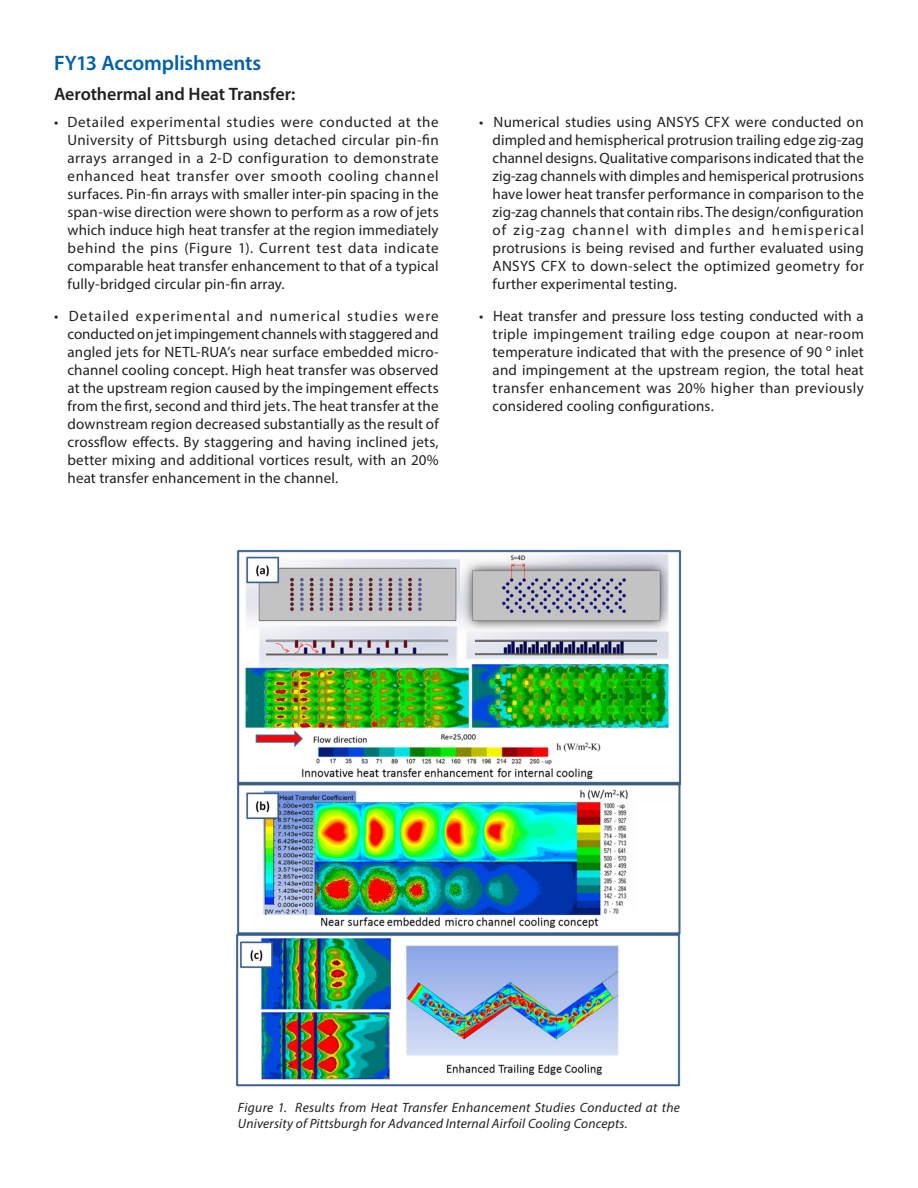
<style>
.page{position:relative;width:918px;height:1188px;background:#fff}
.page>*{position:absolute;margin:0;border:0;box-sizing:border-box;transform-origin:0 0}
.Subhead_1{font:600 21px "Myriad Pro";letter-spacing:-.01em;color:#0161ab}
.Subhead_2{font:600 18px "Myriad Pro";letter-spacing:-.005em;color:#231f20}
.Hanging_Indent__Bull{font:15px/18px "Myriad Pro";letter-spacing:.01em;color:#231f20;text-align:justify}
.t1{font:italic 13.5px/16.2px "Myriad Pro";letter-spacing:.015em;color:#231f20}
</style>
<div class="page">
<img style="left:236px;top:549px;width:446px;height:538px">
<p class="Subhead_1" style="left:54px;top:49px;width:209px">FY13 Accomplishments</p>
<p class="Subhead_2" style="left:54px;top:83px;width:243px">Aerothermal and Heat Transfer:</p>
<p class="Hanging_Indent__Bull" style="left:68px;top:113px;width:373px;text-indent:-14px">• Detailed experimental studies were conducted at the University of Pittsburgh using detached circular pin-fin arrays arranged in a 2-D configuration to demonstrate enhanced heat transfer over smooth cooling channel surfaces. Pin-fin arrays with smaller inter-pin spacing in the span-wise direction were shown to perform as a row of jets which induce high heat transfer at the region immediately behind the pins (Figure 1). Current test data indicate comparable heat transfer enhancement to that of a typical fully-bridged circular pin-fin array.</p>
<p class="Hanging_Indent__Bull" style="left:68px;top:307px;width:373px;text-indent:-14px">• Detailed experimental and numerical studies were conducted on jet impingement channels with staggered and angled jets for NETL-RUA’s near surface embedded micro&shy;channel cooling concept. High heat transfer was observed at the upstream region caused by the impingement effects from the first, second and third jets. The heat transfer at the downstream region decreased substantially as the result of crossflow effects. By staggering and having inclined jets, better mixing and additional vortices result, with an 20% heat transfer enhancement in the channel.</p>
<p class="Hanging_Indent__Bull" style="left:493px;top:113px;width:373px;text-indent:-14px">• Numerical studies using ANSYS CFX were conducted on dimpled and hemispherical protrusion trailing edge zig-zag channel designs. Qualitative comparisons indicated that the zig-zag channels with dimples and hemisperical protrusions have lower heat transfer performance in comparison to the zig-zag channels that contain ribs. The design/configuration of zig-zag channel with dimples and hemisperical protrusions is being revised and further evaluated using ANSYS CFX to down-select the optimized geometry for further experimental testing.</p>
<p class="Hanging_Indent__Bull" style="left:493px;top:306px;width:373px;text-indent:-14px">• Heat transfer and pressure loss testing conducted with a triple impingement trailing edge coupon at near-room temperature indicated that with the presence of 90 º inlet and impingement at the upstream region, the total heat transfer enhancement was 20% higher than previously considered cooling configurations.</p>
<p class="t1" style="left:238px;top:1099px;width:444px">Figure 1. Results from Heat Transfer Enhancement Studies Conducted at the<br>University of Pittsburgh for Advanced Internal Airfoil Cooling Concepts.</p>
</div>
